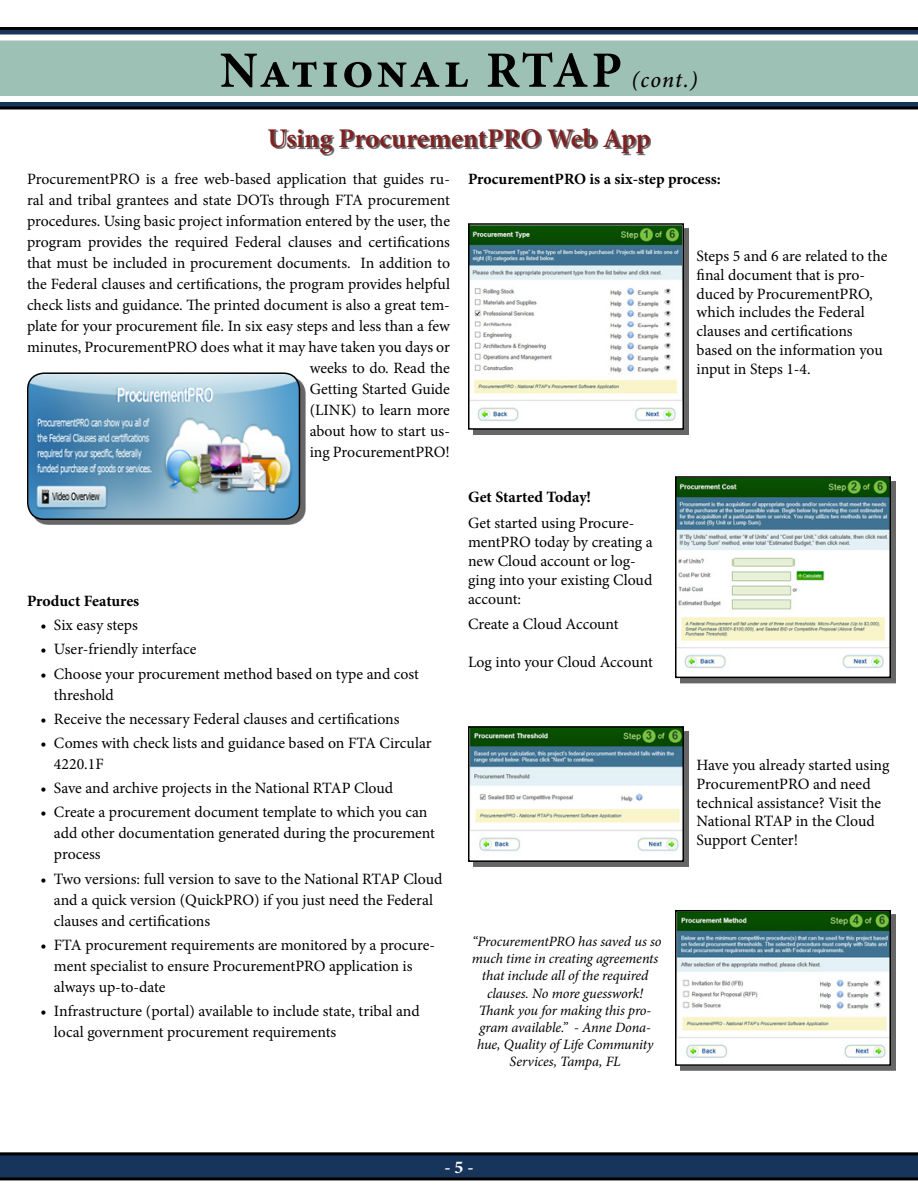
<style>
.page{position:relative;width:918px;height:1188px;background:#fff}
.page>*{position:absolute;margin:0;border:0;box-sizing:border-box;transform-origin:0 0}
.t1{font:700 51px "Minion Pro";letter-spacing:.05em;color:#000}
.t2{font:700 27px "Minion Pro";letter-spacing:-.015em;color:#7e2224}
.t3{font:italic 500 22.5px "Minion Pro";color:#000}
.t4{font:700 18px "Minion Pro";color:#fff}
.t5{font:15.75px/21px "Minion Pro";color:#000}
.t6{font:700 15.75px "Minion Pro";letter-spacing:-.01em;color:#000}
.t7{font:italic 14.25px/17.1px "Minion Pro";letter-spacing:-.01em;color:#000;text-align:center}
</style>
<div class="page">
<svg style="left:0;top:1152px;width:918px;height:28px;background:#152d4a"></svg>
<svg style="left:0;top:27px;width:918px;height:83px;background:#15263b"></svg>
<svg style="left:0;top:34px;width:918px;height:68px"></svg>
<div style="left:269px;top:129px;width:382px;height:26px;background:#000;opacity:.6"></div>
<div style="left:32px;top:377px;width:274px;height:148px;background:#000;opacity:.6"></div>
<img style="left:29px;top:374px;width:270px;height:145px">
<div style="left:27px;top:372px;width:273px;height:148px;border:2px solid #000;border-radius:16px"></div>
<div style="left:473px;top:228px;width:216px;height:207px;background:#666"></div>
<img style="left:471px;top:226px;width:210px;height:201px">
<div style="left:468px;top:223px;width:216px;height:207px;border:2px solid #000"></div>
<div style="left:680px;top:481px;width:216px;height:202px;background:#666"></div>
<img style="left:678px;top:479px;width:210px;height:196px">
<div style="left:675px;top:476px;width:216px;height:202px;border:2px solid #000"></div>
<div style="left:473px;top:731px;width:216px;height:136px;background:#666"></div>
<img style="left:471px;top:729px;width:210px;height:130px">
<div style="left:468px;top:726px;width:216px;height:136px;border:2px solid #000"></div>
<div style="left:680px;top:915px;width:216px;height:156px;background:#666"></div>
<img style="left:678px;top:913px;width:210px;height:150px">
<div style="left:675px;top:910px;width:216px;height:156px;border:2px solid #000"></div>
<h1 class="t1" style="left:220px;top:35px;width:404px">National RTAP</h1>
<h3 class="t3" style="left:632px;top:64px;width:68px">(cont.)</h3>
<h2 class="t2" style="left:268px;top:119px;width:384px">Using ProcurementPRO Web App</h2>
<p class="t5" style="left:27px;top:168px;width:425px;text-align:right">ProcurementPRO is a free web-based application that guides ru&shy;ral and tribal grantees and state DOTs through FTA procurement procedures. Using basic project information entered by the user, the program provides the required Federal clauses and certifications that must be included in procurement documents. In addition to the Federal clauses and certifications, the program provides helpful check lists and guidance. The printed document is also a great tem&shy;plate for your procurement file. In six easy steps and less than a few minutes, ProcurementPRO does what it may have taken you days or weeks to do. Read the<br>Getting Started Guide<br>(LINK) to learn more<br>about how to start us-<br>ing ProcurementPRO!</p>
<p class="t6" style="left:468px;top:168px;width:254px">ProcurementPRO is a six-step process:</p>
<p class="t5" style="left:697px;top:246px;width:192px;line-height:18.9px">Steps 5 and 6 are related to the final document that is pro&shy;duced by ProcurementPRO, which includes the Federal clauses and certifications based on the information you input in Steps 1-4.</p>
<p class="t6" style="left:27px;top:590px;width:114px">Product Features</p>
<p class="t5" style="left:40px;top:615px;width:99px">• Six easy steps</p>
<p class="t5" style="left:40px;top:639px;width:158px">• User-friendly interface</p>
<p class="t5" style="left:54px;top:663px;width:367px;text-indent:-13px">• Choose your procurement method based on type and cost threshold</p>
<p class="t5" style="left:40px;top:708px;width:360px">• Receive the necessary Federal clauses and certifications</p>
<p class="t5" style="left:54px;top:733px;width:379px;text-indent:-13px">• Comes with check lists and guidance based on FTA Circular<br>4220.1F</p>
<p class="t5" style="left:40px;top:778px;width:354px">• Save and archive projects in the National RTAP Cloud</p>
<p class="t5" style="left:54px;top:802px;width:383px;text-indent:-13px">• Create a procurement document template to which you can add other documentation generated during the procurement process</p>
<p class="t5" style="left:54px;top:868px;width:390px;text-indent:-13px">• Two versions: full version to save to the National RTAP Cloud and a quick version (QuickPRO) if you just need the Federal clauses and certifications</p>
<p class="t5" style="left:54px;top:934px;width:383px;text-indent:-13px">• FTA procurement requirements are monitored by a procure&shy;ment specialist to ensure ProcurementPRO application is always up-to-date</p>
<p class="t5" style="left:54px;top:1001px;width:367px;text-indent:-13px">• Infrastructure (portal) available to include state, tribal and local government procurement requirements</p>
<p class="t6" style="left:468px;top:486px;width:125px">Get Started Today!</p>
<p class="t5" style="left:468px;top:514px;width:186px;line-height:18.9px">Get started using Procure&shy;mentPRO today by creating a new Cloud account or log&shy;ging into your existing Cloud account:</p>
<p class="t5" style="left:468px;top:614px;width:152px">Create a Cloud Account</p>
<p class="t5" style="left:468px;top:652px;width:186px">Log into your Cloud Account</p>
<p class="t7" style="left:472px;top:933px;width:191px">“ProcurementPRO has saved us so much time in creating agreements that include all of the required clauses. No more guesswork!<br>Thank you for making this pro&shy;gram available.” - Anne Dona&shy;hue, Quality of Life Community<br>Services, Tampa, FL</p>
<p class="t5" style="left:697px;top:755px;width:194px;line-height:18.9px">Have you already started using<br>ProcurementPRO and need technical assistance? Visit the<br>National RTAP in the Cloud<br>Support Center!</p>
<p class="t4" style="left:444px;top:1155px;width:31px">- 5 -</p>
</div>
